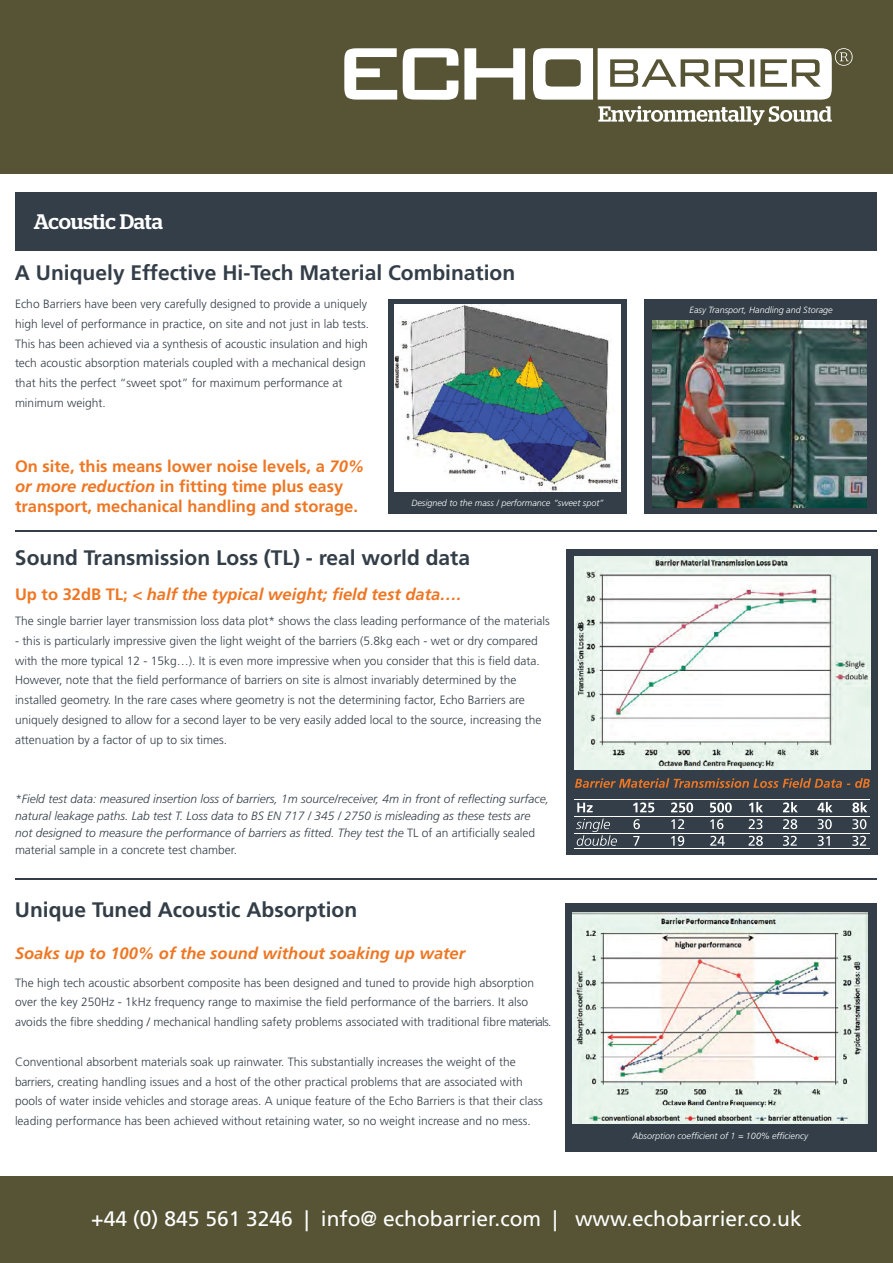
<style>
.page{position:relative;width:893px;height:1263px;background:#fff}
.page>*{position:absolute;margin:0;border:0;box-sizing:border-box;transform-origin:0 0}
.t1{font:700 21px "Frutiger LT Std";color:#333e48}
.t2{font:21px "Frutiger LT Std";color:#fff}
.t3{font:500 21px "Stag";letter-spacing:-.005em;color:#fff}
.t4{font:700 16.5px/19.8px "Frutiger LT Std";color:#ef7622}
.t5{font:italic 700 16.5px "Frutiger LT Std";color:#ef7622}
.t6{font:300 12px/19.8px "Frutiger LT Std";color:#333e48}
.t7{font:italic 300 12px/16.8px "Frutiger LT Std";color:#333e48}
.t8{font:italic 300 9px "Frutiger LT Std";color:#fff}
.s1{font-style:italic}
.s2{font-style:normal}
</style>
<div class="page">
<div style="left:0;top:1176px;width:893px;height:87px;background:#565434"></div>
<div style="left:0;top:0;width:893px;height:173px;background:#565434"></div>
<svg style="left:344px;top:48px;width:509px;height:77px"></svg>
<div style="left:15px;top:192px;width:861px;height:58px;background:#333e48"></div>
<hr style="left:15px;top:530px;width:861px;height:2px;background:#333e48">
<hr style="left:15px;top:878px;width:861px;height:1px;background:#333e48">
<div style="left:644px;top:299px;width:232px;height:214px;background:#333e48"></div>
<img style="left:653px;top:321px;width:214px;height:186px">
<div style="left:388px;top:299px;width:239px;height:214px;background:#333e48"></div>
<img style="left:394px;top:304px;width:227px;height:188px">
<div style="left:565px;top:903px;width:311px;height:248px;background:#333e48"></div>
<img style="left:573px;top:912px;width:294px;height:211px">
<div style="left:567px;top:550px;width:311px;height:305px;background:#333e48"></div>
<img style="left:574px;top:557px;width:296px;height:213px">
<svg style="left:577px;top:803px;width:16px;height:9px"></svg>
<svg style="left:633px;top:802px;width:21px;height:10px"></svg>
<svg style="left:671px;top:802px;width:22px;height:10px"></svg>
<svg style="left:710px;top:802px;width:22px;height:10px"></svg>
<svg style="left:749px;top:802px;width:14px;height:10px"></svg>
<svg style="left:783px;top:802px;width:15px;height:10px"></svg>
<svg style="left:817px;top:802px;width:16px;height:10px"></svg>
<svg style="left:852px;top:802px;width:15px;height:10px"></svg>
<svg style="left:633px;top:819px;width:7px;height:10px"></svg>
<svg style="left:671px;top:819px;width:13px;height:10px"></svg>
<svg style="left:710px;top:819px;width:13px;height:10px"></svg>
<svg style="left:749px;top:819px;width:13px;height:10px"></svg>
<svg style="left:783px;top:819px;width:14px;height:10px"></svg>
<svg style="left:818px;top:819px;width:14px;height:10px"></svg>
<svg style="left:852px;top:819px;width:14px;height:10px"></svg>
<svg style="left:576px;top:818px;width:41px;height:28px"></svg>
<svg style="left:633px;top:836px;width:6px;height:10px"></svg>
<svg style="left:671px;top:836px;width:13px;height:10px"></svg>
<svg style="left:710px;top:836px;width:15px;height:10px"></svg>
<svg style="left:749px;top:836px;width:14px;height:10px"></svg>
<svg style="left:783px;top:836px;width:14px;height:10px"></svg>
<svg style="left:818px;top:836px;width:12px;height:10px"></svg>
<svg style="left:852px;top:836px;width:14px;height:10px"></svg>
<hr style="left:574px;top:816px;width:296px;height:1px;background:#fff">
<hr style="left:574px;top:799px;width:296px;height:1px;background:#fff">
<hr style="left:574px;top:833px;width:296px;height:1px;background:#fff">
<hr style="left:574px;top:848px;width:296px;height:1px;background:#fff">
<svg style="left:575px;top:778px;width:295px;height:10px"></svg>
<h1 class="t3" style="left:34px;top:214px;width:130px">Acoustic Data</h1>
<h1 class="t1" style="left:15px;top:261px;width:502px">A Uniquely Effective Hi-Tech Material Combination</h1>
<p class="t6" style="left:15px;top:294px;width:356px">Echo Barriers have been very carefully designed to provide a uniquely high level of performance in practice, on site and not just in lab tests.<br>This has been achieved via a synthesis of acoustic insulation and high tech acoustic absorption materials coupled with a mechanical design that hits the perfect “sweet spot” for maximum performance at minimum weight.</p>
<h2 class="t4" style="left:15px;top:457px;width:351px">On site, this means lower noise levels, a <span class="s1">70% or more reduction</span> in fitting time plus easy transport, mechanical handling and storage.</h2>
<p class="t8" style="left:411px;top:498px;width:194px">Designed to the mass / performance “sweet spot”</p>
<h1 class="t1" style="left:15px;top:546px;width:457px">Sound Transmission Loss (TL) - real world data</h1>
<h2 class="t5" style="left:15px;top:585px;width:448px"><span class="s2">Up to 32dB TL;</span> &lt; half the typical weight; field test data….</h2>
<p class="t6" style="left:15px;top:611px;width:536px">The single barrier layer transmission loss data plot* shows the class leading performance of the materials</p>
<p class="t6" style="left:15px;top:631px;width:528px">- this is particularly impressive given the light weight of the barriers (5.8kg each - wet or dry compared with the more typical 12 - 15kg…). It is even more impressive when you consider that this is field data.<br>However, note that the field performance of barriers on site is almost invariably determined by the installed geometry. In the rare cases where geometry is not the determining factor, Echo Barriers are uniquely designed to allow for a second layer to be very easily added local to the source, increasing the attenuation by a factor of up to six times.</p>
<p class="t7" style="left:15px;top:791px;width:536px">*Field test data: measured insertion loss of barriers, 1m source/receiver, 4m in front of reflecting surface, natural leakage paths. Lab test T. Loss data to BS EN 717 / 345 / 2750 is misleading as these tests are not designed to measure the performance of barriers as fitted. They test the <span class="s2">TL of an artificially sealed material sample in a concrete test chamber.</span></p>
<h1 class="t1" style="left:15px;top:897px;width:344px">Unique Tuned Acoustic Absorption</h1>
<h2 class="t5" style="left:15px;top:943px;width:452px">Soaks up to 100% of the sound without soaking up water</h2>
<p class="t6" style="left:15px;top:973px;width:538px">The high tech acoustic absorbent composite has been designed and tuned to provide high absorption over the key 250Hz - 1kHz frequency range to maximise the field performance of the barriers. It also avoids the fibre shedding / mechanical handling safety problems associated with traditional fibre materials.</p>
<p class="t6" style="left:15px;top:1052px;width:529px">Conventional absorbent materials soak up rainwater. This substantially increases the weight of the barriers, creating handling issues and a host of the other practical problems that are associated with pools of water inside vehicles and storage areas. A unique feature of the Echo Barriers is that their class leading performance has been achieved without retaining water, so no weight increase and no mess.</p>
<p class="t8" style="left:690px;top:305px;width:145px">Easy Transport, Handling and Storage</p>
<p class="t8" style="left:632px;top:1131px;width:177px">Absorption coefficient of 1 = 100% efficiency</p>
<h1 class="t2" style="left:91px;top:1206px;width:712px">+44 (0) 845 561 3246 | info@ echobarrier.com | www.echobarrier.co.uk</h1>
</div>
